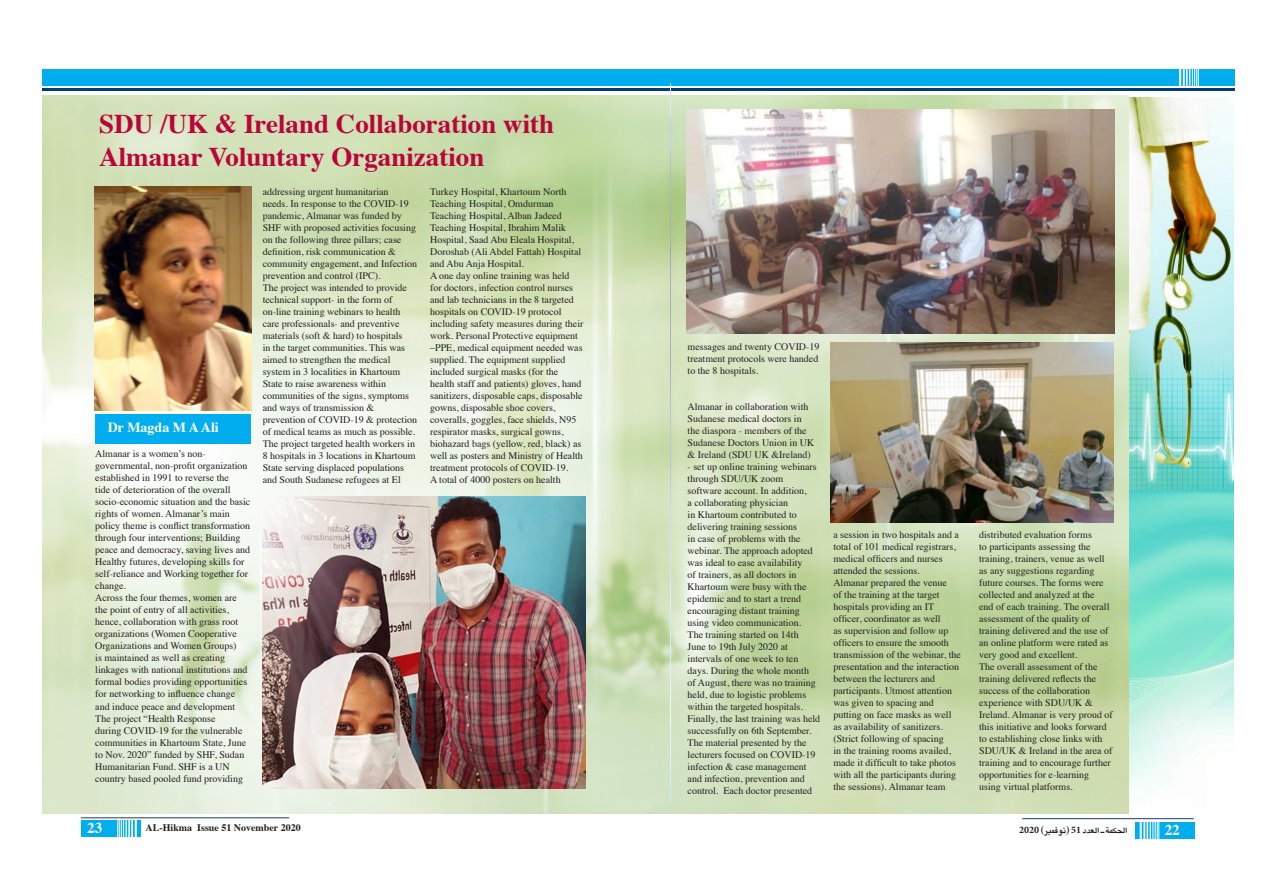
<style>
.page{position:relative;width:1276px;height:885px;background:#fff}
.page>*{position:absolute;margin:0;border:0;box-sizing:border-box;transform-origin:0 0}
.t1{font:700 27px/32.4px "Times";color:#ba053a}
.t2{font:700 15px "Times";color:#fff}
.t3{font:700 14px "Times";color:#fff}
.t4{font:10px/12px "Times";color:#231f20}
.t5{font:700 10px "Times";color:#231f20}
.t6{font:700 10px "Tiqani";color:#231f20}
.s1{font-family:"Minion Pro"}
</style>
<div class="page">
<hr style="left:1022px;top:818px;width:171px;height:1px;background:#1d3969">
<hr style="left:81px;top:817px;width:208px;height:1px;background:#1d3969">
<img style="left:1130px;top:96px;width:103px;height:698px">
<div style="left:1135px;top:821px;width:60px;height:17px;background:#00aeef"></div>
<svg style="left:1139px;top:819px;width:20px;height:20px"></svg>
<div style="left:81px;top:820px;width:60px;height:17px;background:#00aeef"></div>
<svg style="left:117px;top:818px;width:20px;height:19px"></svg>
<hr style="left:43px;top:88px;width:1192px;height:3px;background:#003e79">
<div style="left:43px;top:69px;width:1191px;height:16px;background:#00aeef"></div>
<svg style="left:1179px;top:69px;width:20px;height:17px"></svg>
<img style="left:43px;top:95px;width:1085px;height:718px">
<img style="left:670px;top:84px;width:1px;height:717px">
<div style="left:95px;top:414px;width:156px;height:30px;background:#00aeef"></div>
<img style="left:94px;top:186px;width:158px;height:224px">
<img style="left:262px;top:496px;width:323px;height:292px">
<img style="left:687px;top:109px;width:427px;height:224px">
<img style="left:831px;top:343px;width:282px;height:179px">
<h1 class="t1" style="left:99px;top:105px;width:456px">SDU /UK &amp; Ireland Collaboration with<br>Almanar Voluntary Organization</h1>
<h3 class="t3" style="left:108px;top:414px;width:112px">Dr Magda M AAli</h3>
<p class="t4" style="left:95px;top:447px;width:112px">Almanar is a women s’ non-</p>
<p class="t4" style="left:95px;top:471px;width:156px">established in 1991 to reverse the<br>tide of deterioration of the overall socio-economic situation and the basic rights of women. Almanar s’ main policy theme is conflict transformation through four interventions; Building peace and democracy, saving lives and Healthy futures, developing skills for self-reliance and Working together for change.<br>Across the four themes, women are the point of entry of all activities, hence, collaboration with grass root organizations (Women Cooperative Organizations and Women Groups(<br>is maintained as well as creating linkages with national institutions and formal bodies providing opportunities for networking to influence change and induce peace and development The project “Health Response<br>during COVID-19 for the vulnerable communities in Khartoum State, June to Nov. 2020” funded by SHF, Sudan Humanitarian Fund. SHF is a UN country based pooled fund providing</p>
<p class="t4" style="left:95px;top:459px;width:154px">governmental, non-profit organization</p>
<p class="t4" style="left:263px;top:185px;width:156px">addressing urgent humanitarian<br>needs In. response to the COVID-19 pandemic, Almanar was funded by SHF with proposed activities focusing on the following three pillars; case definition, risk communication &amp; community engagement, and Infection prevention and control (IPC .(<br>The project was intended to provide technical support in- the form of on-line training webinars to health care professionals- and preventive materials (soft &amp; hard) to hospitals<br>in the target communities. This was aimed to strengthen the medical system in 3 localities in Khartoum State to raise awareness within communities of the signs, symptoms and ways of transmission &amp; prevention of COVID-19 &amp; protection of medical teams as much as possible.<br>The project targeted health workers in 8 hospitals in 3 locations in Khartoum State serving displaced populations and South Sudanese refugees at El</p>
<p class="t4" style="left:430px;top:185px;width:155px">Turkey Hospital, Khartoum North Teaching Hospital, Omdurman Teaching Hospital, Alban Jadeed Teaching Hospital, Ibrahim Malik Hospital, Saad Abu Eleala Hospital, Doroshab (Ali Abdel Fattah) Hospital and Abu Anja Hospital.<br>A one day online training was held for doctors, infection control nurses and lab technicians in the 8 targeted hospitals on COVID-19 protocol including safety measures during their work. Personal Protective equipment –PPE, medical equipment needed was supplied. The equipment supplied included surgical masks (for the health staff and patients) gloves, hand sanitizers, disposable caps, disposable gowns, disposable shoe covers, coveralls, goggles, face shields N, 95 respirator masks, surgical gowns, biohazard bags (yellow, red, black) as well as posters and Ministry of Health treatment protocols of COVID-19.<br>A total of 4000 posters on health</p>
<h2 class="t2" style="left:87px;top:813px;width:16px">23</h2>
<p class="t5" style="left:146px;top:818px;width:48px">AL-Hikma</p>
<p class="t5" style="left:197px;top:818px;width:105px">Issue 51 November 2020</p>
<p class="t4" style="left:687px;top:339px;width:133px;text-align:justify">messages and twenty COVID-19 treatment protocols were handed to the 8 hospitals.</p>
<p class="t4" style="left:687px;top:399px;width:128px">Almanar in collaboration with<br>Sudanese medical doctors in the diaspora - members of the<br>Sudanese Doctors Union in UK &amp; Ireland (SDU UK &amp;Ireland(</p>
<p class="t4" style="left:687px;top:459px;width:134px">- set up online training webinars through SDU/UK zoom<br>software account In. addition,<br>a collaborating physician<br>in Khartoum contributed to delivering training sessions<br>in case of problems with the webinar. The approach adopted was ideal to ease availability<br>of trainers, as all doctors in<br>Khartoum were busy with the epidemic and to start a trend encouraging distant training using video communication.<br>The training started on 14th<br>June to 19th July 2020 at intervals of one week to ten days. During the whole month<br>of August, there was no training held, due to logistic problems within the targeted hospitals.<br>Finally, the last training was held successfully on 6th September.<br>The material presented by the lecturers focused on COVID-19 infection &amp; case management and infection, prevention and</p>
<p class="t4" style="left:723px;top:783px;width:90px">Each doctor presented</p>
<p class="t4" style="left:687px;top:783px;width:32px">control.</p>
<p class="t4" style="left:833px;top:528px;width:129px">a session in two hospitals and a total of 101 medical registrars, medical officers and nurses attended the sessions.<br>Almanar prepared the venue<br>of the training at the target hospitals providing an IT officer, coordinator as well<br>as supervision and follow up officers to ensure the smooth transmission of the webinar, the presentation and the interaction between the lecturers and participants. Utmost attention was given to spacing and putting on face masks as well as availability of sanitizers. (Strict following of spacing<br>in the training rooms availed, made it difficult to take photos with all the participants during the sessions .) Almanar team</p>
<p class="t4" style="left:979px;top:528px;width:135px">distributed evaluation forms<br>to participants assessing the training, trainers, venue as well as any suggestions regarding future courses. The forms were collected and analyzed at the<br>end of each training. The overall assessment of the quality of training delivered and the use of an online platform were rated as very good and excellent.<br>The overall assessment of the training delivered reflects the success of the collaboration experience with SDU/UK &amp;<br>Ireland. Almanar is very proud of this initiative and looks forward to establishing close links with<br>SDU/UK &amp; Ireland in the area of training and to encourage further opportunities for -e learning using virtual platforms.</p>
<p class="t6" style="left:1019px;top:823px;width:110px"><span class="s1">2 0 2 0</span> )نوفمبر( <span class="s1">5 1</span> حلكمةـا لعدد ا</p>
<h2 class="t2" style="left:1164px;top:815px;width:16px">22</h2>
</div>
